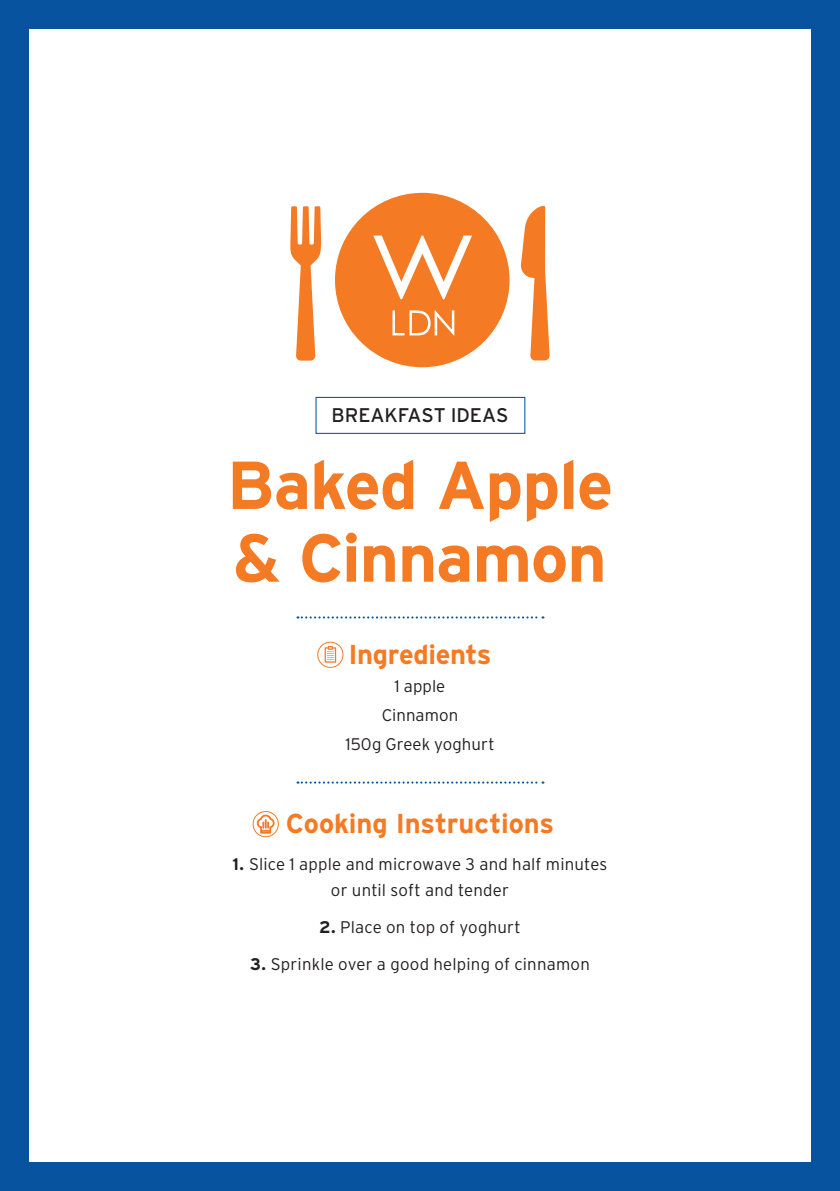
<style>
.page{position:relative;width:840px;height:1191px;background:#fff}
.page>*{position:absolute;margin:0;border:0;box-sizing:border-box;transform-origin:0 0}
.t1{font:700 67.6px/72.8px "Interstate";letter-spacing:-.015em;color:#f47a24}
.t2{font:700 27.2px "Interstate";letter-spacing:-.01em;color:#f47a24}
.t3{font:19.8px "Interstate";letter-spacing:-.005em;color:#231f20}
.t4{font:300 16.8px/25.2px "Interstate";letter-spacing:.01em;color:#231f20;text-align:center}
.s1{font-weight:700}
</style>
<div class="page">
<svg style="left:297px;top:616px;width:246px;height:2px"></svg>
<svg style="left:297px;top:781px;width:246px;height:2px"></svg>
<svg style="left:335px;top:193px;width:174px;height:174px"></svg>
<svg style="left:520px;top:205px;width:29px;height:155px"></svg>
<svg style="left:290px;top:206px;width:31px;height:155px"></svg>
<div style="left:315px;top:397px;width:210px;height:37px;border:1px solid #07539f"></div>
<div style="left:0;top:0;width:28px;height:1186px;background:#07539f"></div>
<div style="left:811px;top:0;width:28px;height:1186px;background:#07539f"></div>
<div style="left:0;top:1162px;width:839px;height:29px;background:#07539f"></div>
<div style="left:0;top:0;width:839px;height:28px;background:#07539f"></div>
<svg style="left:324px;top:646px;width:12px;height:16px"></svg>
<div style="left:317px;top:641px;width:26px;height:27px;border:1px solid #f47a24;border-radius:50%"></div>
<svg style="left:257px;top:814px;width:17px;height:19px"></svg>
<div style="left:252px;top:811px;width:27px;height:26px;border:1px solid #f47a24;border-radius:50%"></div>
<p class="t3" style="left:331px;top:404px;width:178px">BREAKFAST IDEAS</p>
<p class="t1" style="left:226px;top:448px;width:388px">Baked Apple &amp; Cinnamon</p>
<p class="t2" style="left:348px;top:639px;width:144px">Ingredients</p>
<p class="t4" style="left:394px;top:674px;width:52px">1 apple</p>
<p class="t4" style="left:381px;top:702px;width:78px">Cinnamon</p>
<p class="t4" style="left:345px;top:731px;width:151px">150g Greek yoghurt</p>
<p class="t2" style="left:285px;top:808px;width:270px">Cooking Instructions</p>
<p class="t4" style="left:232px;top:851px;width:376px"><span class="s1">1.</span> Slice 1 apple and microwave 3 and half minutes or until soft and tender</p>
<p class="t4" style="left:319px;top:914px;width:203px"><span class="s1">2.</span> Place on top of yoghurt</p>
<p class="t4" style="left:250px;top:951px;width:341px"><span class="s1">3.</span> Sprinkle over a good helping of cinnamon</p>
</div>
